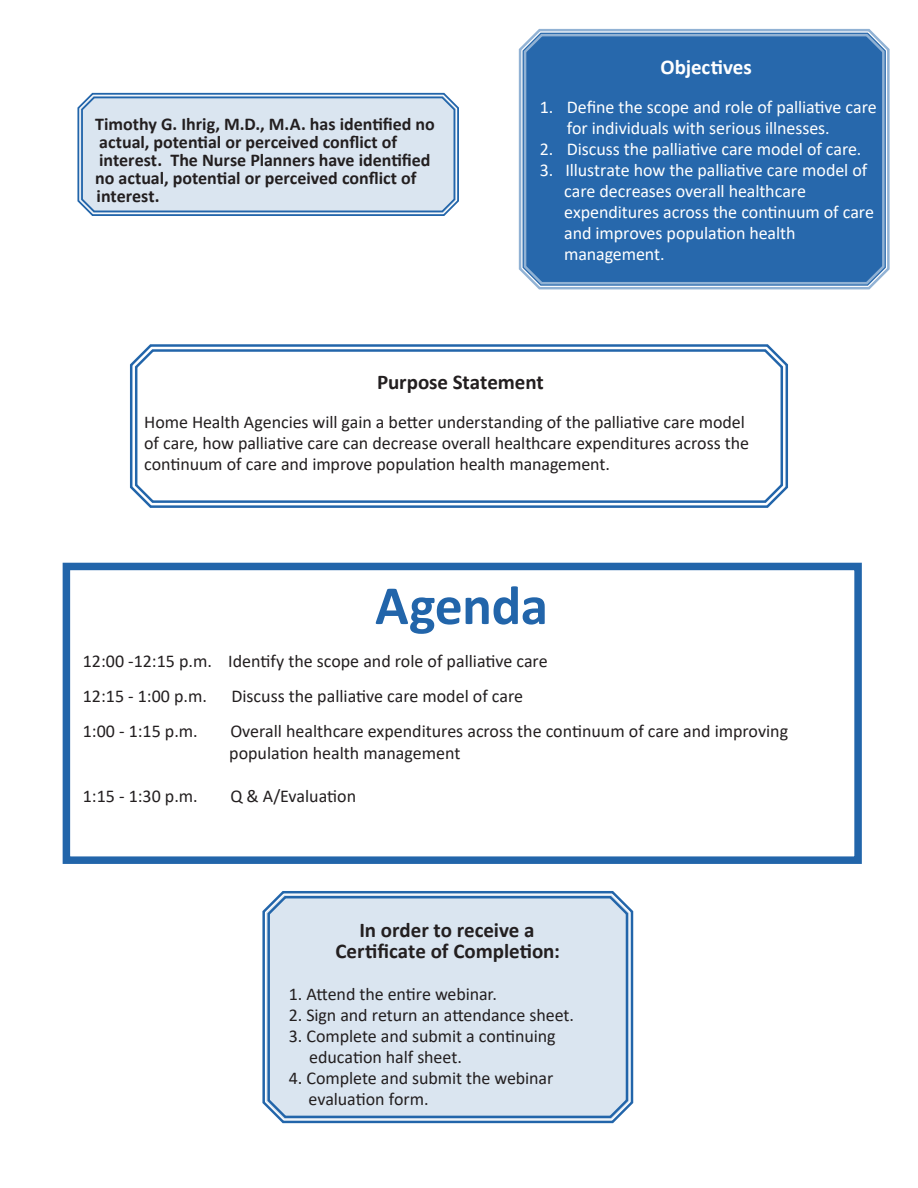
<style>
.page{position:relative;width:918px;height:1188px;background:#fff}
.page>*{position:absolute;margin:0;border:0;box-sizing:border-box;transform-origin:0 0}
.t1{font:700 55.5px "Calibri";letter-spacing:-.01em;color:#2265aa}
.t2{font:700 21px "Calibri";color:#231f20}
.t3{font:700 21px "Calibri";color:#fff}
.t4{font:18px/21px "Calibri";letter-spacing:-.005em;color:#231f20}
.t5{font:18px/21px "Calibri";letter-spacing:-.005em;color:#fff}
.t6{font:700 18px "Calibri";color:#231f20}
</style>
<div class="page">
<svg style="left:518px;top:28px;width:372px;height:262px"></svg>
<div style="left:523px;top:32px;width:363px;height:254px;background:#2768ac"></div>
<svg style="left:262px;top:891px;width:372px;height:233px"></svg>
<div style="left:266px;top:894px;width:363px;height:225px;background:#dae5f0"></div>
<svg style="left:77px;top:92px;width:382px;height:124px;background:#d2dfed"></svg>
<div style="left:81px;top:97px;width:374px;height:115px;border:2px solid #2265aa;border-radius:12px"></div>
<div style="left:63px;top:563px;width:799px;height:301px;border:8px solid #2265aa"></div>
<svg style="left:130px;top:344px;width:658px;height:164px"></svg>
<div style="left:135px;top:349px;width:648px;height:154px;border:2px solid #2265aa;border-radius:17px"></div>
<p class="t6" style="left:95px;top:111px;width:341px">Timothy G. Ihrig, M.D., M.A. has identified no</p>
<p class="t6" style="left:99px;top:129px;width:300px">actual, potential or perceived conflict of</p>
<p class="t6" style="left:99px;top:147px;width:333px">interest. The Nurse Planners have identified</p>
<p class="t6" style="left:95px;top:165px;width:323px">no actual, potential or perceived conflict of</p>
<p class="t6" style="left:97px;top:183px;width:65px">interest.</p>
<p class="t3" style="left:660px;top:52px;width:93px">Objectives</p>
<p class="t5" style="left:567px;top:96px;width:312px;text-indent:-27px">1. Define the scope and role of palliative care for individuals with serious illnesses.</p>
<p class="t5" style="left:540px;top:138px;width:323px">2. Discuss the palliative care model of care.</p>
<p class="t5" style="left:540px;top:159px;width:329px">3. Illustrate how the palliative care model of</p>
<p class="t5" style="left:564px;top:180px;width:243px">care decreases overall healthcare</p>
<p class="t5" style="left:564px;top:201px;width:311px">expenditures across the continuum of care</p>
<p class="t5" style="left:564px;top:222px;width:233px">and improves population health</p>
<p class="t5" style="left:564px;top:243px;width:102px">management.</p>
<p class="t2" style="left:377px;top:367px;width:168px">Purpose Statement</p>
<p class="t4" style="left:144px;top:411px;width:606px">Home Health Agencies will gain a better understanding of the palliative care model of care, how palliative care can decrease overall healthcare expenditures across the continuum of care and improve population health management.</p>
<p class="t1" style="left:375px;top:566px;width:175px">Agenda</p>
<p class="t4" style="left:83px;top:650px;width:466px">12:00 -12:15 p.m. Identify the scope and role of palliative care</p>
<p class="t4" style="left:83px;top:685px;width:126px">12:15 - 1:00 p.m.</p>
<p class="t4" style="left:231px;top:685px;width:293px">Discuss the palliative care model of care</p>
<p class="t4" style="left:83px;top:720px;width:117px">1:00 - 1:15 p.m.</p>
<p class="t4" style="left:230px;top:720px;width:559px">Overall healthcare expenditures across the continuum of care and improving</p>
<p class="t4" style="left:229px;top:742px;width:233px">population health management</p>
<p class="t4" style="left:83px;top:785px;width:117px">1:15 - 1:30 p.m.</p>
<p class="t4" style="left:230px;top:785px;width:127px">Q &amp; A/Evaluation</p>
<p class="t2" style="left:359px;top:916px;width:177px">In order to receive a</p>
<p class="t2" style="left:335px;top:937px;width:226px">Certificate of Completion:</p>
<p class="t4" style="left:289px;top:984px;width:210px">1. Attend the entire webinar.</p>
<p class="t4" style="left:289px;top:1005px;width:287px">2. Sign and return an attendance sheet.</p>
<p class="t4" style="left:289px;top:1026px;width:268px">3. Complete and submit a continuing</p>
<p class="t4" style="left:309px;top:1047px;width:154px">education half sheet.</p>
<p class="t4" style="left:289px;top:1068px;width:266px">4. Complete and submit the webinar</p>
<p class="t4" style="left:309px;top:1089px;width:121px">evaluation form.</p>
</div>
